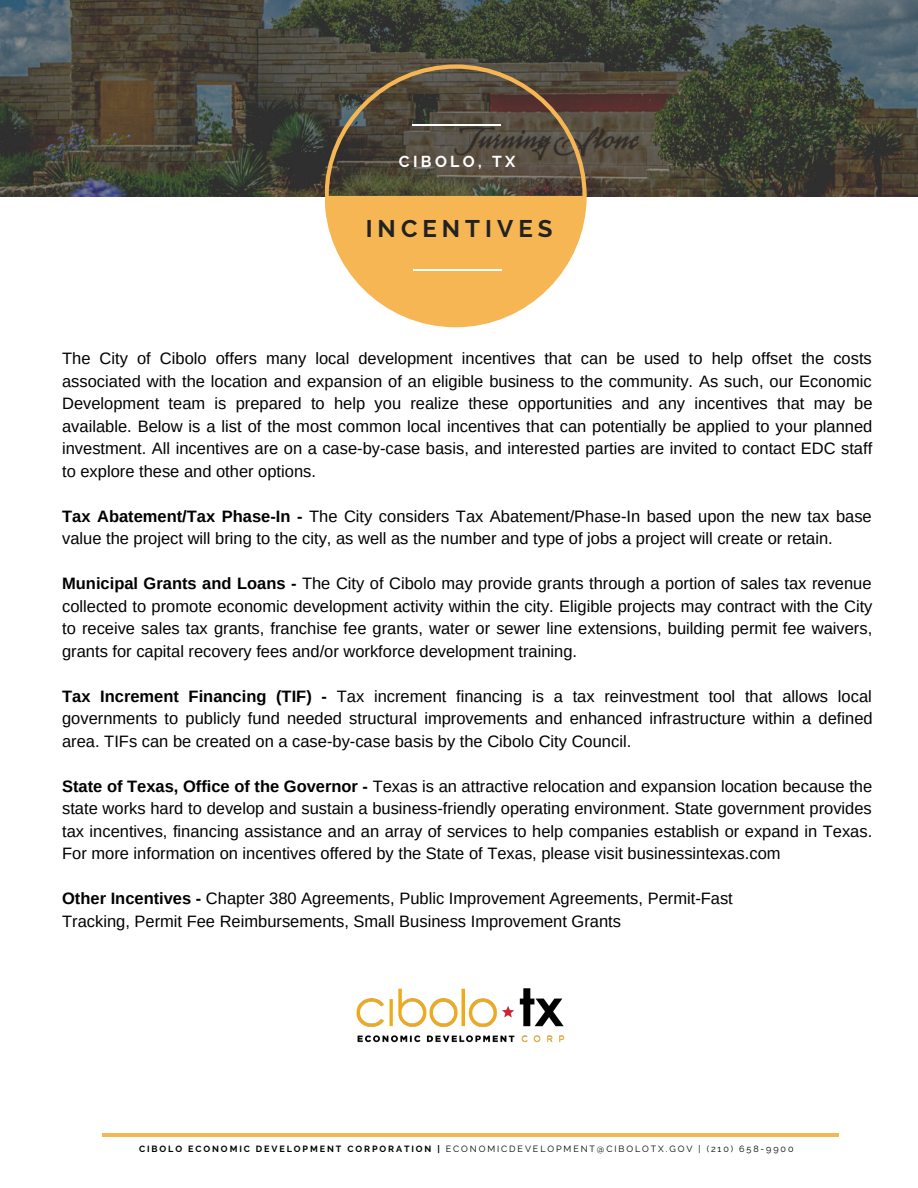
<style>
.page{position:relative;width:918px;height:1188px;background:#fff}
.page>*{position:absolute;margin:0;border:0;box-sizing:border-box;transform-origin:0 0}
.t1{font:700 24px "Raleway";letter-spacing:.21em;color:#222}
.t2{font:16.5px/22.5px "Arimo";color:#000;text-align:justify}
.t3{font:700 15.75px "Raleway";letter-spacing:.21em;color:#fff}
.t4{font:9px "Raleway";letter-spacing:.21em;color:#000}
.s1{font-weight:700}
</style>
<div class="page">
<img style="left:0;top:0;width:918px;height:196px">
<svg style="left:325px;top:64px;width:262px;height:263px"></svg>
<svg style="left:327px;top:196px;width:258px;height:129px"></svg>
<hr style="left:413px;top:270px;width:89px;height:1px;background:#fff">
<hr style="left:412px;top:124px;width:89px;height:1px;background:#fff">
<img style="left:356px;top:988px;width:209px;height:55px">
<hr style="left:102px;top:1133px;width:737px;height:3px;background:#f7b654">
<p class="t3" style="left:399px;top:152px;width:118px">CIBOLO, TX</p>
<h1 class="t1" style="left:366px;top:214px;width:188px">INCENTIVES</h1>
<p class="t2" style="left:62px;top:347px;width:812px">The City of Cibolo offers many local development incentives that can be used to help offset the costs associated with the location and expansion of an eligible business to the community. As such, our Economic Development team is prepared to help you realize these opportunities and any incentives that may be available. Below is a list of the most common local incentives that can potentially be applied to your planned investment. All incentives are on a case-by-case basis, and interested parties are invited to contact EDC staff to explore these and other options.</p>
<p class="t2" style="left:62px;top:505px;width:811px"><span class="s1">Tax Abatement/Tax Phase-In -</span> The City considers Tax Abatement/Phase-In based upon the new tax base value the project will bring to the city, as well as the number and type of jobs a project will create or retain.</p>
<p class="t2" style="left:62px;top:572px;width:812px"><span class="s1">Municipal Grants and Loans -</span> The City of Cibolo may provide grants through a portion of sales tax revenue collected to promote economic development activity within the city. Eligible projects may contract with the City to receive sales tax grants, franchise fee grants, water or sewer line extensions, building permit fee waivers, grants for capital recovery fees and/or workforce development training.</p>
<p class="t2" style="left:62px;top:685px;width:812px"><span class="s1">Tax Increment Financing (TIF) -</span> Tax increment financing is a tax reinvestment tool that allows local governments to publicly fund needed structural improvements and enhanced infrastructure within a defined area. TIFs can be created on a case-by-case basis by the Cibolo City Council.</p>
<p class="t2" style="left:62px;top:775px;width:812px"><span class="s1">State of Texas, Office of the Governor -</span> Texas is an attractive relocation and expansion location because the state works hard to develop and sustain a business-friendly operating environment. State government provides tax incentives, financing assistance and an array of services to help companies establish or expand in Texas.<br>For more information on incentives offered by the State of Texas, please visit businessintexas.com</p>
<p class="t2" style="left:62px;top:887px;width:672px"><span class="s1">Other Incentives -</span> Chapter 380 Agreements, Public Improvement Agreements, Permit-Fast<br>Tracking, Permit Fee Reimbursements, Small Business Improvement Grants</p>
<p class="t4" style="left:139px;top:1143px;width:656px"><span class="s1">CIBOLO ECONOMIC DEVELOPMENT CORPORATION |</span> ECONOMICDEVELOPMENT@CIBOLOTX.GOV | (210) 658-9900</p>
</div>
